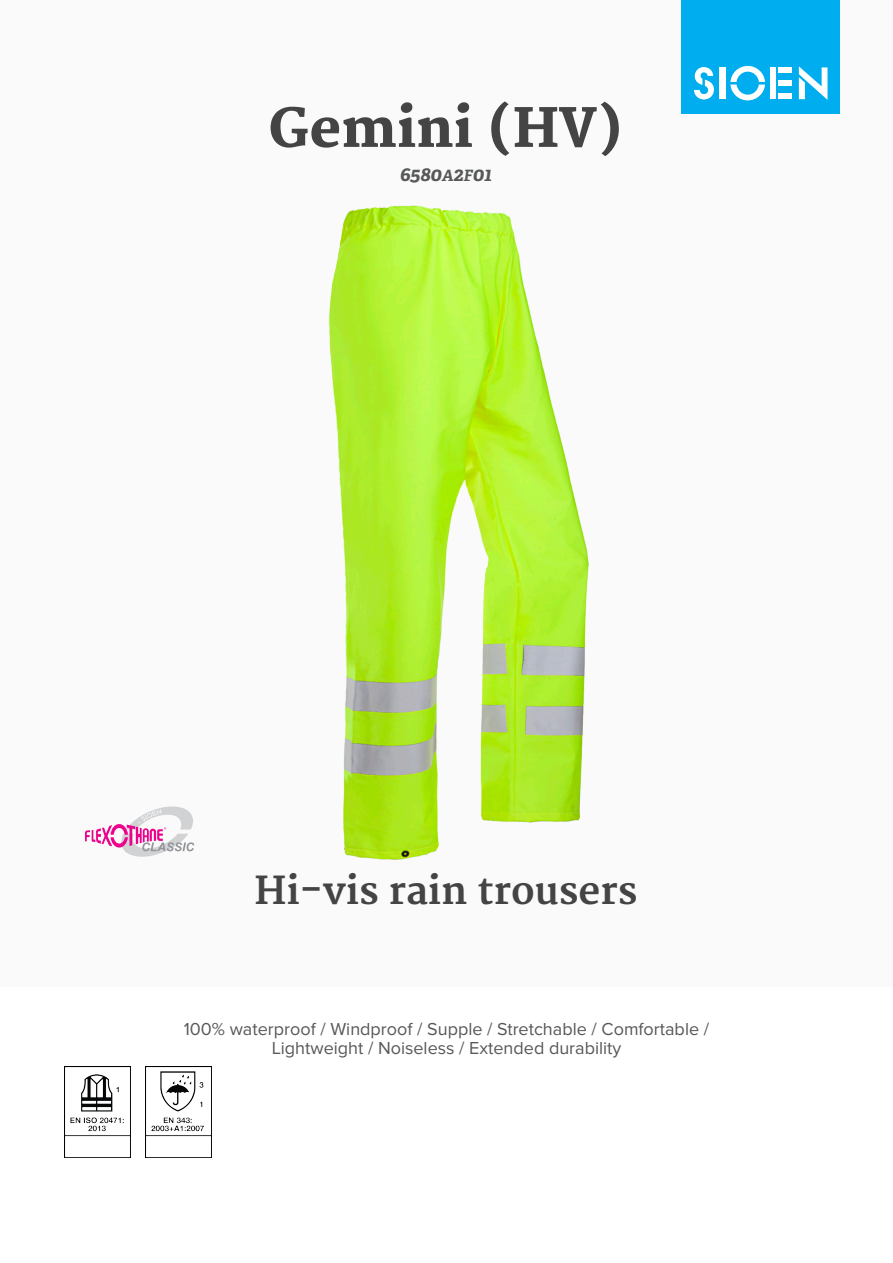
<style>
.page{position:relative;width:893px;height:1263px;background:#fff}
.page>*{position:absolute;margin:0;border:0;box-sizing:border-box;transform-origin:0 0}
.product_name{font:800 52.5px "Merriweather";color:#444}
.product-h2{font:700 37.5px "Merriweather";color:#444}
.product_ref{font:italic 700 19.5px "Adelle";color:#57585a}
.product_description{font:18px/19.5px "Proxima Nova";color:#57585a;text-align:center}
.s1{font-size:15.6px}
</style>
<div class="page">
<div style="left:0;top:0;width:893px;height:986px;background:#fafafa"></div>
<div style="left:682px;top:0;width:158px;height:113px;background:#00aeef"></div>
<svg style="left:694px;top:67px;width:20px;height:32px"></svg>
<svg style="left:730px;top:66px;width:35px;height:34px"></svg>
<div style="left:719px;top:67px;width:7px;height:32px;background:#fff"></div>
<div style="left:770px;top:67px;width:6px;height:32px;background:#fff"></div>
<div style="left:778px;top:93px;width:14px;height:6px;background:#fff"></div>
<div style="left:778px;top:80px;width:14px;height:6px;background:#fff"></div>
<div style="left:778px;top:67px;width:14px;height:6px;background:#fff"></div>
<svg style="left:799px;top:66px;width:28px;height:34px"></svg>
<img style="left:194px;top:205px;width:395px;height:655px">
<svg style="left:85px;top:806px;width:109px;height:51px"></svg>
<img style="left:64px;top:1066px;width:66px;height:92px">
<img style="left:145px;top:1066px;width:66px;height:92px">
<p class="product_name" style="left:269px;top:98px;width:356px">Gemini (HV)</p>
<p class="product_ref" style="left:400px;top:160px;width:94px">6580<span class="s1">A</span>2<span class="s1">F</span>01</p>
<p class="product-h2" style="left:254px;top:869px;width:385px">Hi-vis rain trousers</p>
<p class="product_description" style="left:184px;top:1020px;width:527px">100% waterproof / Windproof / Supple / Stretchable / Comfortable /<br>Lightweight / Noiseless / Extended durability</p>
</div>
